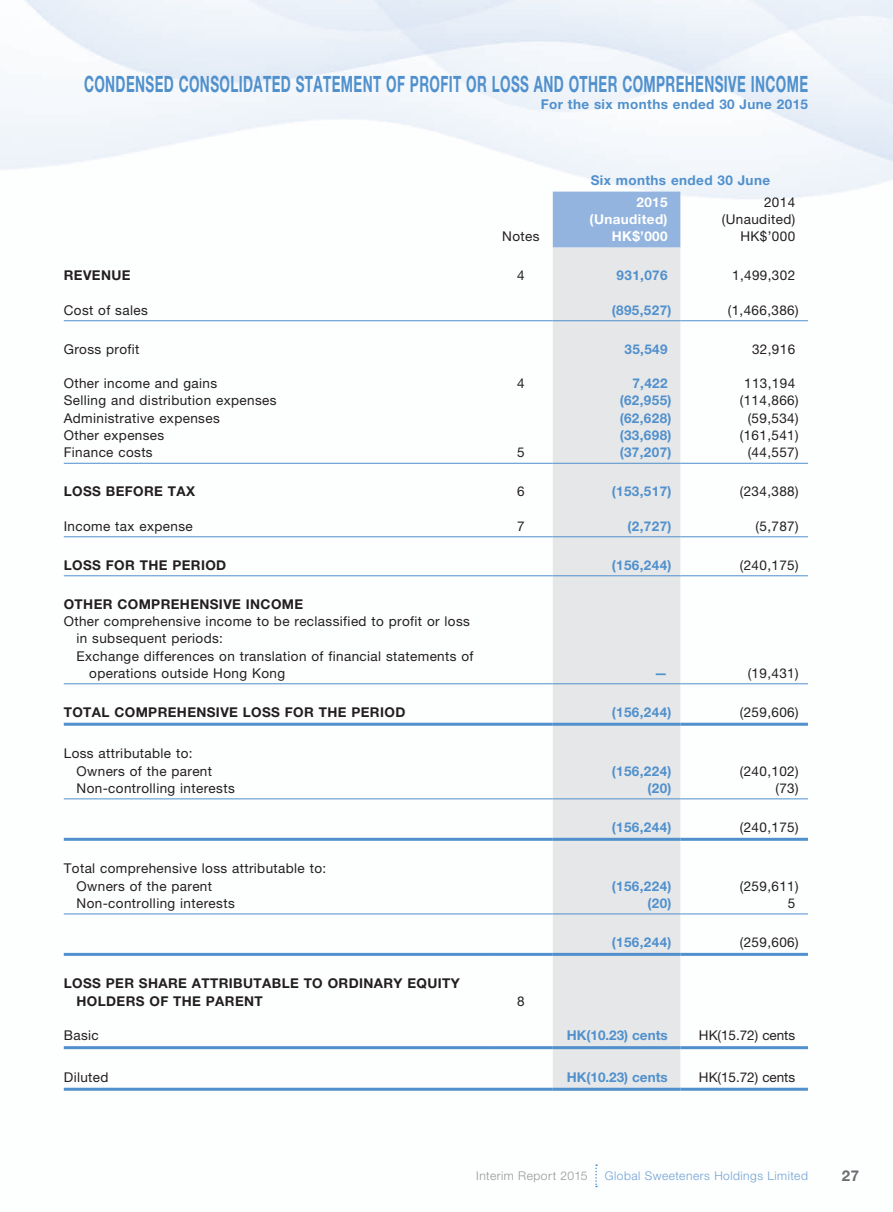
<style>
.page{position:relative;width:893px;height:1212px;background:#fff}
.page>*{position:absolute;margin:0;border:0;box-sizing:border-box;transform-origin:0 0}
.t1{font:700 22.5px "Helvetica Neue";letter-spacing:.03em;color:#5090cc;scale:.6 1}
.t2{font:700 15px "Helvetica Neue";color:#6c6d70}
.t3{font:13.5px/17.2px "Helvetica Neue";letter-spacing:.03em;color:#231f20}
.t4{font:700 13.5px "Helvetica Neue";letter-spacing:.03em;color:#5090cc}
.t5{font:700 13.5px/17.2px "Helvetica Neue";letter-spacing:.03em;color:#231f20}
.t6{font:700 13.5px "Helvetica Neue";color:#5090cc}
.t7{font:13.5px "Helvetica Neue";color:#231f20}
.t8{font:700 13.5px "Helvetica Neue";letter-spacing:.03em;color:#fff}
.t9{font:300 12px "Helvetica Neue";letter-spacing:.04em;color:#71a1d5}
.t10{font:300 12px "Helvetica Neue";letter-spacing:.04em;color:#939598}
</style>
<div class="page">
<svg style="left:595px;top:1164px;width:2px;height:23px"></svg>
<div style="left:553px;top:192px;width:127px;height:56px;background:#93b4de"></div>
<div style="left:553px;top:248px;width:127px;height:840px;background:#e6e7e9"></div>
<hr style="left:64px;top:320px;width:425px;height:1px;background:#5090cc">
<hr style="left:489px;top:320px;width:64px;height:1px;background:#5090cc">
<hr style="left:553px;top:320px;width:127px;height:1px;background:#5090cc">
<hr style="left:680px;top:320px;width:128px;height:1px;background:#5090cc">
<hr style="left:64px;top:463px;width:425px;height:1px;background:#5090cc">
<hr style="left:489px;top:463px;width:64px;height:1px;background:#5090cc">
<hr style="left:553px;top:463px;width:127px;height:1px;background:#5090cc">
<hr style="left:680px;top:463px;width:128px;height:1px;background:#5090cc">
<hr style="left:64px;top:536px;width:425px;height:1px;background:#5090cc">
<hr style="left:489px;top:536px;width:64px;height:1px;background:#5090cc">
<hr style="left:553px;top:536px;width:127px;height:1px;background:#5090cc">
<hr style="left:680px;top:536px;width:128px;height:1px;background:#5090cc">
<hr style="left:64px;top:575px;width:425px;height:1px;background:#5090cc">
<hr style="left:489px;top:575px;width:64px;height:1px;background:#5090cc">
<hr style="left:553px;top:575px;width:127px;height:1px;background:#5090cc">
<hr style="left:680px;top:575px;width:128px;height:1px;background:#5090cc">
<hr style="left:64px;top:683px;width:425px;height:1px;background:#5090cc">
<hr style="left:489px;top:683px;width:64px;height:1px;background:#5090cc">
<hr style="left:553px;top:683px;width:127px;height:1px;background:#5090cc">
<hr style="left:680px;top:683px;width:128px;height:1px;background:#5090cc">
<hr style="left:64px;top:723px;width:425px;height:3px;background:#5090cc">
<hr style="left:489px;top:723px;width:64px;height:3px;background:#5090cc">
<hr style="left:553px;top:723px;width:127px;height:3px;background:#5090cc">
<hr style="left:680px;top:723px;width:128px;height:3px;background:#5090cc">
<hr style="left:64px;top:798px;width:425px;height:1px;background:#5090cc">
<hr style="left:489px;top:798px;width:64px;height:1px;background:#5090cc">
<hr style="left:553px;top:798px;width:127px;height:1px;background:#5090cc">
<hr style="left:680px;top:798px;width:128px;height:1px;background:#5090cc">
<hr style="left:64px;top:838px;width:425px;height:3px;background:#5090cc">
<hr style="left:489px;top:838px;width:64px;height:3px;background:#5090cc">
<hr style="left:553px;top:838px;width:127px;height:3px;background:#5090cc">
<hr style="left:680px;top:838px;width:128px;height:3px;background:#5090cc">
<hr style="left:64px;top:913px;width:425px;height:1px;background:#5090cc">
<hr style="left:489px;top:913px;width:64px;height:1px;background:#5090cc">
<hr style="left:553px;top:913px;width:127px;height:1px;background:#5090cc">
<hr style="left:680px;top:913px;width:128px;height:1px;background:#5090cc">
<hr style="left:64px;top:953px;width:425px;height:3px;background:#5090cc">
<hr style="left:489px;top:953px;width:64px;height:3px;background:#5090cc">
<hr style="left:553px;top:953px;width:127px;height:3px;background:#5090cc">
<hr style="left:680px;top:953px;width:128px;height:3px;background:#5090cc">
<hr style="left:64px;top:1046px;width:425px;height:3px;background:#5090cc">
<hr style="left:489px;top:1046px;width:64px;height:3px;background:#5090cc">
<hr style="left:553px;top:1046px;width:127px;height:3px;background:#5090cc">
<hr style="left:680px;top:1046px;width:128px;height:3px;background:#5090cc">
<hr style="left:64px;top:1088px;width:425px;height:3px;background:#5090cc">
<hr style="left:489px;top:1088px;width:64px;height:3px;background:#5090cc">
<hr style="left:553px;top:1088px;width:127px;height:3px;background:#5090cc">
<hr style="left:680px;top:1088px;width:128px;height:3px;background:#5090cc">
<h1 class="t1" style="left:84px;top:70px;width:1208px">CONDENSED CONSOLIDATED STATEMENT OF PROFIT OR LOSS AND OTHER COMPREHENSIVE INCOME</h1>
<p class="t4" style="left:541px;top:96px;width:269px">For the six months ended 30 June 2015</p>
<p class="t4" style="left:591px;top:172px;width:181px">Six months ended 30 June</p>
<p class="t8" style="left:636px;top:194px;width:33px">2015</p>
<p class="t3" style="left:764px;top:193px;width:33px">2014</p>
<p class="t8" style="left:590px;top:211px;width:80px">(Unaudited)</p>
<p class="t3" style="left:722px;top:211px;width:75px">(Unaudited)</p>
<p class="t3" style="left:502px;top:228px;width:39px">Notes</p>
<p class="t8" style="left:612px;top:228px;width:57px">HK$’000</p>
<p class="t3" style="left:740px;top:228px;width:56px">HK$’000</p>
<p class="t5" style="left:64px;top:266px;width:68px">REVENUE</p>
<p class="t3" style="left:517px;top:267px;width:9px">4</p>
<p class="t4" style="left:617px;top:267px;width:53px">931,076</p>
<p class="t3" style="left:732px;top:267px;width:65px">1,499,302</p>
<p class="t3" style="left:64px;top:301px;width:86px">Cost of sales</p>
<p class="t4" style="left:612px;top:302px;width:61px">(895,527)</p>
<p class="t3" style="left:728px;top:301px;width:72px">(1,466,386)</p>
<p class="t3" style="left:64px;top:340px;width:77px">Gross profit</p>
<p class="t4" style="left:624px;top:340px;width:45px">35,549</p>
<p class="t3" style="left:752px;top:340px;width:45px">32,916</p>
<p class="t3" style="left:64px;top:375px;width:155px">Other income and gains</p>
<p class="t3" style="left:517px;top:375px;width:9px">4</p>
<p class="t4" style="left:632px;top:375px;width:37px">7,422</p>
<p class="t3" style="left:744px;top:375px;width:53px">113,194</p>
<p class="t3" style="left:64px;top:392px;width:214px">Selling and distribution expenses</p>
<p class="t4" style="left:620px;top:392px;width:53px">(62,955)</p>
<p class="t3" style="left:740px;top:392px;width:60px">(114,866)</p>
<p class="t3" style="left:64px;top:409px;width:157px">Administrative expenses</p>
<p class="t4" style="left:620px;top:410px;width:53px">(62,628)</p>
<p class="t3" style="left:748px;top:409px;width:52px">(59,534)</p>
<p class="t3" style="left:64px;top:426px;width:102px">Other expenses</p>
<p class="t4" style="left:620px;top:427px;width:53px">(33,698)</p>
<p class="t3" style="left:740px;top:426px;width:60px">(161,541)</p>
<p class="t3" style="left:64px;top:444px;width:90px">Finance costs</p>
<p class="t3" style="left:517px;top:444px;width:9px">5</p>
<p class="t4" style="left:620px;top:444px;width:53px">(37,207)</p>
<p class="t3" style="left:748px;top:444px;width:52px">(44,557)</p>
<p class="t5" style="left:64px;top:482px;width:133px">LOSS BEFORE TAX</p>
<p class="t3" style="left:517px;top:483px;width:9px">6</p>
<p class="t4" style="left:612px;top:483px;width:61px">(153,517)</p>
<p class="t3" style="left:740px;top:483px;width:60px">(234,388)</p>
<p class="t3" style="left:64px;top:517px;width:130px">Income tax expense</p>
<p class="t3" style="left:517px;top:517px;width:9px">7</p>
<p class="t4" style="left:628px;top:517px;width:46px">(2,727)</p>
<p class="t3" style="left:756px;top:517px;width:45px">(5,787)</p>
<p class="t5" style="left:64px;top:556px;width:164px">LOSS FOR THE PERIOD</p>
<p class="t4" style="left:612px;top:556px;width:61px">(156,244)</p>
<p class="t3" style="left:740px;top:556px;width:60px">(240,175)</p>
<p class="t5" style="left:64px;top:595px;width:241px">OTHER COMPREHENSIVE INCOME</p>
<p class="t3" style="left:64px;top:612px;width:408px">Other comprehensive income to be reclassified to profit or loss</p>
<p class="t3" style="left:77px;top:630px;width:148px">in subsequent periods:</p>
<p class="t3" style="left:77px;top:647px;width:398px">Exchange differences on translation of financial statements of</p>
<p class="t3" style="left:89px;top:664px;width:197px">operations outside Hong Kong</p>
<p class="t4" style="left:654px;top:665px;width:15px">—</p>
<p class="t3" style="left:748px;top:664px;width:52px">(19,431)</p>
<p class="t5" style="left:64px;top:703px;width:343px">TOTAL COMPREHENSIVE LOSS FOR THE PERIOD</p>
<p class="t4" style="left:612px;top:703px;width:61px">(156,244)</p>
<p class="t3" style="left:740px;top:703px;width:60px">(259,606)</p>
<p class="t3" style="left:77px;top:745px;width:137px;text-indent:-13px">Loss attributable to:<br>Owners of the parent</p>
<p class="t4" style="left:612px;top:762px;width:61px">(156,224)</p>
<p class="t3" style="left:740px;top:762px;width:60px">(240,102)</p>
<p class="t3" style="left:77px;top:779px;width:160px">Non-controlling interests</p>
<p class="t4" style="left:647px;top:780px;width:26px">(20)</p>
<p class="t3" style="left:775px;top:779px;width:25px">(73)</p>
<p class="t4" style="left:612px;top:819px;width:61px">(156,244)</p>
<p class="t3" style="left:740px;top:818px;width:60px">(240,175)</p>
<p class="t3" style="left:77px;top:860px;width:251px;text-indent:-13px">Total comprehensive loss attributable to:<br>Owners of the parent</p>
<p class="t4" style="left:612px;top:877px;width:61px">(156,224)</p>
<p class="t3" style="left:740px;top:877px;width:60px">(259,611)</p>
<p class="t3" style="left:77px;top:894px;width:160px">Non-controlling interests</p>
<p class="t4" style="left:647px;top:895px;width:26px">(20)</p>
<p class="t3" style="left:788px;top:894px;width:9px">5</p>
<p class="t4" style="left:612px;top:934px;width:61px">(156,244)</p>
<p class="t3" style="left:740px;top:933px;width:60px">(259,606)</p>
<p class="t5" style="left:77px;top:975px;width:385px;text-indent:-13px">LOSS PER SHARE ATTRIBUTABLE TO ORDINARY EQUITY<br>HOLDERS OF THE PARENT</p>
<p class="t3" style="left:517px;top:992px;width:9px">8</p>
<p class="t3" style="left:64px;top:1026px;width:37px">Basic</p>
<p class="t6" style="left:567px;top:1027px;width:102px">HK(10.23) cents</p>
<p class="t7" style="left:699px;top:1027px;width:98px">HK(15.72) cents</p>
<p class="t3" style="left:64px;top:1068px;width:46px">Diluted</p>
<p class="t6" style="left:567px;top:1068px;width:102px">HK(10.23) cents</p>
<p class="t7" style="left:699px;top:1069px;width:98px">HK(15.72) cents</p>
<p class="t10" style="left:476px;top:1168px;width:113px">Interim Report 2015</p>
<p class="t9" style="left:605px;top:1168px;width:205px">Global Sweeteners Holdings Limited</p>
<p class="t2" style="left:842px;top:1166px;width:19px">27</p>
</div>
